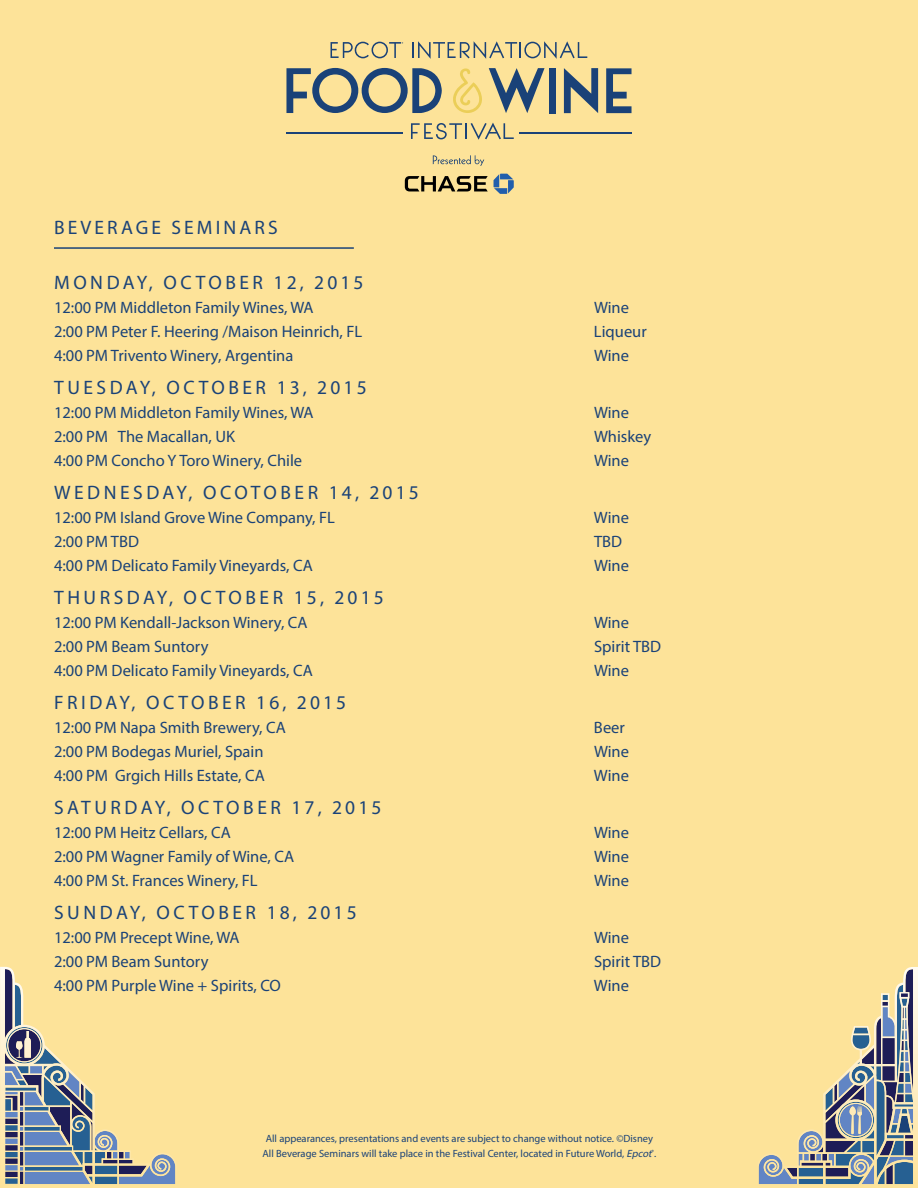
<style>
.page{position:relative;width:918px;height:1188px;background:#fde399}
.page>*{position:absolute;margin:0;border:0;box-sizing:border-box;transform-origin:0 0}
.t1{font:19.5px "Myriad Pro";letter-spacing:.165em;color:#1a4278}
.t2{font:16.5px "Myriad Pro";color:#1a4278}
.t3{font:10.5px/15.3px "Myriad Pro";color:#1a4278;text-align:center}
.s1{font-style:italic}
</style>
<div class="page">
<svg style="left:433px;top:155px;width:51px;height:11px"></svg>
<hr style="left:519px;top:132px;width:113px;height:1px;background:#1a4278">
<svg style="left:286px;top:68px;width:156px;height:45px"></svg>
<svg style="left:489px;top:68px;width:56px;height:45px"></svg>
<div style="left:549px;top:68px;width:7px;height:45px;background:#1a4278"></div>
<svg style="left:564px;top:68px;width:34px;height:45px"></svg>
<svg style="left:606px;top:68px;width:26px;height:45px"></svg>
<svg style="left:453px;top:68px;width:29px;height:45px"></svg>
<svg style="left:412px;top:41px;width:175px;height:18px"></svg>
<svg style="left:331px;top:42px;width:72px;height:16px"></svg>
<svg style="left:411px;top:123px;width:103px;height:17px"></svg>
<hr style="left:286px;top:132px;width:117px;height:1px;background:#1a4278">
<svg style="left:494px;top:174px;width:20px;height:20px"></svg>
<svg style="left:405px;top:176px;width:83px;height:15px"></svg>
<hr style="left:54px;top:247px;width:300px;height:2px;background:#1a4278">
<svg style="left:0;top:967px;width:176px;height:217px"></svg>
<svg style="left:758px;top:967px;width:160px;height:217px"></svg>
<p class="t1" style="left:54px;top:215px;width:225px">BEVERAGE SEMINARS</p>
<p class="t1" style="left:54px;top:271px;width:311px">MONDAY, OCTOBER 12, 2015</p>
<p class="t2" style="left:54px;top:298px;width:261px">12:00 PM Middleton Family Wines, WA</p>
<p class="t2" style="left:594px;top:298px;width:36px">Wine</p>
<p class="t2" style="left:54px;top:322px;width:310px">2:00 PM Peter F. Heering /Maison Heinrich, FL</p>
<p class="t2" style="left:594px;top:322px;width:54px">Liqueur</p>
<p class="t2" style="left:54px;top:346px;width:241px">4:00 PM Trivento Winery, Argentina</p>
<p class="t2" style="left:594px;top:346px;width:36px">Wine</p>
<p class="t1" style="left:54px;top:376px;width:314px">TUESDAY, OCTOBER 13, 2015</p>
<p class="t2" style="left:54px;top:403px;width:261px">12:00 PM Middleton Family Wines, WA</p>
<p class="t2" style="left:594px;top:403px;width:36px">Wine</p>
<p class="t2" style="left:54px;top:427px;width:183px">2:00 PM The Macallan, UK</p>
<p class="t2" style="left:594px;top:427px;width:59px">Whiskey</p>
<p class="t2" style="left:54px;top:451px;width:250px">4:00 PM Concho Y Toro Winery, Chile</p>
<p class="t2" style="left:594px;top:451px;width:36px">Wine</p>
<p class="t1" style="left:54px;top:481px;width:366px">WEDNESDAY, OCOTOBER 14, 2015</p>
<p class="t2" style="left:54px;top:508px;width:283px">12:00 PM Island Grove Wine Company, FL</p>
<p class="t2" style="left:594px;top:508px;width:36px">Wine</p>
<p class="t2" style="left:54px;top:532px;width:87px">2:00 PM TBD</p>
<p class="t2" style="left:594px;top:532px;width:30px">TBD</p>
<p class="t2" style="left:54px;top:556px;width:260px">4:00 PM Delicato Family Vineyards, CA</p>
<p class="t2" style="left:594px;top:556px;width:36px">Wine</p>
<p class="t1" style="left:54px;top:586px;width:331px">THURSDAY, OCTOBER 15, 2015</p>
<p class="t2" style="left:54px;top:613px;width:255px">12:00 PM Kendall-Jackson Winery, CA</p>
<p class="t2" style="left:594px;top:613px;width:36px">Wine</p>
<p class="t2" style="left:54px;top:637px;width:156px">2:00 PM Beam Suntory</p>
<p class="t2" style="left:594px;top:637px;width:69px">Spirit TBD</p>
<p class="t2" style="left:54px;top:661px;width:260px">4:00 PM Delicato Family Vineyards, CA</p>
<p class="t2" style="left:594px;top:661px;width:36px">Wine</p>
<p class="t1" style="left:54px;top:691px;width:294px">FRIDAY, OCTOBER 16, 2015</p>
<p class="t2" style="left:54px;top:718px;width:233px">12:00 PM Napa Smith Brewery, CA</p>
<p class="t2" style="left:594px;top:718px;width:32px">Beer</p>
<p class="t2" style="left:54px;top:742px;width:211px">2:00 PM Bodegas Muriel, Spain</p>
<p class="t2" style="left:594px;top:742px;width:36px">Wine</p>
<p class="t2" style="left:54px;top:766px;width:212px">4:00 PM Grgich Hills Estate, CA</p>
<p class="t2" style="left:594px;top:766px;width:36px">Wine</p>
<p class="t1" style="left:54px;top:796px;width:329px">SATURDAY, OCTOBER 17, 2015</p>
<p class="t2" style="left:54px;top:823px;width:178px">12:00 PM Heitz Cellars, CA</p>
<p class="t2" style="left:594px;top:823px;width:36px">Wine</p>
<p class="t2" style="left:54px;top:847px;width:242px">2:00 PM Wagner Family of Wine, CA</p>
<p class="t2" style="left:594px;top:847px;width:36px">Wine</p>
<p class="t2" style="left:54px;top:871px;width:205px">4:00 PM St. Frances Winery, FL</p>
<p class="t2" style="left:594px;top:871px;width:36px">Wine</p>
<p class="t1" style="left:54px;top:901px;width:304px">SUNDAY, OCTOBER 18, 2015</p>
<p class="t2" style="left:54px;top:928px;width:187px">12:00 PM Precept Wine, WA</p>
<p class="t2" style="left:594px;top:928px;width:36px">Wine</p>
<p class="t2" style="left:54px;top:952px;width:156px">2:00 PM Beam Suntory</p>
<p class="t2" style="left:594px;top:952px;width:69px">Spirit TBD</p>
<p class="t2" style="left:54px;top:976px;width:229px">4:00 PM Purple Wine + Spirits, CO</p>
<p class="t2" style="left:594px;top:976px;width:36px">Wine</p>
<p class="t3" style="left:263px;top:1131px;width:395px">All appearances, presentations and events are subject to change without notice. ©Disney<br>All Beverage Seminars will take place in the Festival Center, located in Future World, <span class="s1">Epcot</span><sup>®</sup>.</p>
</div>
